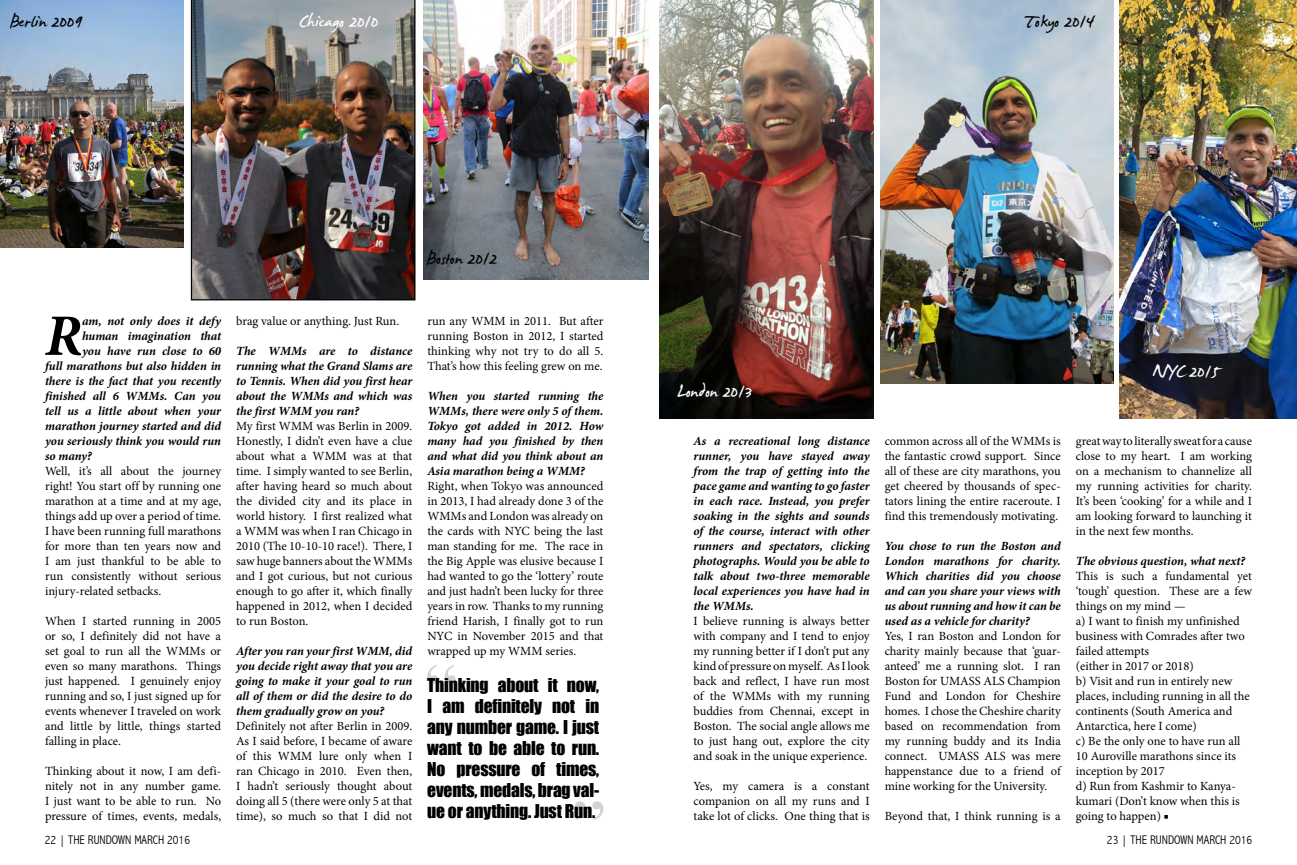
<style>
.page{position:relative;width:1297px;height:865px;background:#fff}
.page>*{position:absolute;margin:0;border:0;box-sizing:border-box;transform-origin:0 0}
.t1{font:italic 700 58.75px "Minion Pro";color:#000}
.t2{font:27.5px "James Fajardo";color:#000}
.t3{font:27.5px "James Fajardo";color:#fff}
.t4{font:17.5px/21px "Impact";letter-spacing:-.01em;color:#000;text-align:justify}
.t5{font:12.5px/15px "Minion Pro";color:#000;text-align:justify}
.t6{font:italic 700 12.5px/15px "Minion Pro";letter-spacing:-.005em;color:#000;text-align:justify}
.t7{font:300 condensed 12.5px "Abadi";color:#000}
</style>
<div class="page">
<img style="left:659px;top:0;width:214px;height:418px">
<img style="left:880px;top:0;width:233px;height:383px">
<img style="left:0;top:0;width:184px;height:247px">
<img style="left:191px;top:0;width:224px;height:300px">
<img style="left:423px;top:0;width:225px;height:279px">
<svg style="left:427px;top:665px;width:28px;height:18px"></svg>
<svg style="left:575px;top:801px;width:28px;height:18px"></svg>
<img style="left:1119px;top:0;width:177px;height:418px">
<h2 class="t2" style="left:10px;top:7px;width:74px">Berlin 2009</h2>
<h2 class="t3" style="left:299px;top:7px;width:81px">Chicago 2010</h2>
<h2 class="t2" style="left:1024px;top:7px;width:72px">Tokyo 2014</h2>
<h2 class="t2" style="left:427px;top:245px;width:72px">Boston 2012</h2>
<h1 class="t1" style="left:45px;top:294px;width:39px">R</h1>
<p class="t6" style="left:82px;top:313px;width:140px">am, not only does it defy</p>
<p class="t6" style="left:82px;top:328px;width:141px">human imagination that</p>
<p class="t6" style="left:82px;top:343px;width:141px">you have run close to 60</p>
<p class="t6" style="left:45px;top:358px;width:178px">full marathons but also hidden in</p>
<p class="t6" style="left:45px;top:373px;width:177px">there is the fact that you recently</p>
<p class="t6" style="left:45px;top:388px;width:177px">finished all 6 WMMs. Can you</p>
<p class="t6" style="left:45px;top:403px;width:177px">tell us a little about when your</p>
<p class="t6" style="left:45px;top:418px;width:178px">marathon journey started and did</p>
<p class="t6" style="left:45px;top:433px;width:178px">you seriously think you would run</p>
<p class="t6" style="left:45px;top:448px;width:48px">so many?</p>
<p class="t5" style="left:45px;top:463px;width:178px">Well, it’s all about the journey right! You start off by running one marathon at a time and at my age, things add up over a period of time.<br>I have been running full marathons for more than ten years now and I am just thankful to be able to run consistently without serious injury-related setbacks.</p>
<p class="t5" style="left:45px;top:613px;width:178px">When I started running in 2005 or so, I definitely did not have a set goal to run all the WMMs or even so many marathons. Things just happened. I genuinely enjoy running and so, I just signed up for events whenever I traveled on work and little by little, things started falling in place.</p>
<p class="t5" style="left:45px;top:763px;width:178px">Thinking about it now, I am defi&shy;nitely not in any number game.<br>I just want to be able to run. No pressure of times, events, medals,</p>
<p class="t5" style="left:236px;top:313px;width:164px">brag value or anything. Just Run.</p>
<p class="t6" style="left:236px;top:343px;width:178px">The WMMs are to distance running what the Grand Slams are to Tennis. When did you first hear about the WMMs and which was the first WMM you ran?</p>
<p class="t5" style="left:236px;top:418px;width:178px">My first WMM was Berlin in 2009.<br>Honestly, I didn’t even have a clue about what a WMM was at that time. I simply wanted to see Berlin, after having heard so much about the divided city and its place in world history. I first realized what a WMM was when I ran Chicago in 2010 (The 10-10-10 race!). There, I saw huge banners about the WMMs and I got curious, but not curious enough to go after it, which finally happened in 2012, when I decided to run Boston.</p>
<p class="t6" style="left:236px;top:643px;width:178px">After you ran your first WMM, did you decide right away that you are going to make it your goal to run all of them or did the desire to do them gradually grow on you?</p>
<p class="t5" style="left:236px;top:718px;width:178px">Definitely not after Berlin in 2009.<br>As I said before, I became of aware of this WMM lure only when I ran Chicago in 2010. Even then, I hadn’t seriously thought about doing all 5 (there were only 5 at that time), so much so that I did not</p>
<p class="t5" style="left:427px;top:313px;width:178px">run any WMM in 2011. But after running Boston in 2012, I started thinking why not try to do all 5.<br>That’s how this feeling grew on me.</p>
<p class="t6" style="left:427px;top:388px;width:178px">When you started running the WMMs, there were only 5 of them.<br>Tokyo got added in 2012. How many had you finished by then and what did you think about an Asia marathon being a WMM?</p>
<p class="t5" style="left:427px;top:478px;width:178px">Right, when Tokyo was announced in 2013, I had already done 3 of the WMMs and London was already on the cards with NYC being the last man standing for me. The race in the Big Apple was elusive because I had wanted to go the ‘lottery’ route and just hadn’t been lucky for three years in row. Thanks to my running friend Harish, I finally got to run NYC in November 2015 and that wrapped up my WMM series.</p>
<h3 class="t4" style="left:427px;top:673px;width:173px">Thinking about it now, I am definitely not in any number game. I just want to be able to run.<br>No pressure of times, events, medals, brag val&shy;ue or anything. Just Run.</h3>
<h2 class="t3" style="left:677px;top:377px;width:76px">London 2013</h2>
<h2 class="t3" style="left:1152px;top:357px;width:69px">NYC 2015</h2>
<p class="t6" style="left:693px;top:433px;width:178px">As a recreational long distance runner, you have stayed away from the trap of getting into the pace game and wanting to go faster in each race. Instead, you prefer soaking in the sights and sounds of the course, interact with other runners and spectators, clicking photographs. Would you be able to talk about two-three memorable local experiences you have had in the WMMs.</p>
<p class="t5" style="left:693px;top:613px;width:178px">I believe running is always better with company and I tend to enjoy my running better if I don’t put any kind of pressure on myself. As I look back and reflect, I have run most of the WMMs with my running buddies from Chennai, except in Boston. The social angle allows me to just hang out, explore the city and soak in the unique experience.</p>
<p class="t5" style="left:693px;top:778px;width:177px">Yes, my camera is a constant companion on all my runs and I take lot of clicks. One thing that is</p>
<p class="t5" style="left:884px;top:433px;width:178px">common across all of the WMMs is the fantastic crowd support. Since all of these are city marathons, you get cheered by thousands of spec&shy;tators lining the entire raceroute. I find this tremendously motivating.</p>
<p class="t6" style="left:884px;top:538px;width:178px">You chose to run the Boston and London marathons for charity.<br>Which charities did you choose and can you share your views with us about running and how it can be used as a vehicle for charity?</p>
<p class="t5" style="left:884px;top:628px;width:178px">Yes, I ran Boston and London for charity mainly because that ‘guar&shy;anteed’ me a running slot. I ran Boston for UMASS ALS Champion Fund and London for Cheshire homes. I chose the Cheshire charity based on recommendation from my running buddy and its India connect. UMASS ALS was mere happenstance due to a friend of mine working for the University.</p>
<p class="t5" style="left:884px;top:808px;width:177px">Beyond that, I think running is a</p>
<p class="t5" style="left:1075px;top:433px;width:178px">great way to literally sweat for a cause close to my heart. I am working on a mechanism to channelize all my running activities for charity.<br>It’s been ‘cooking’ for a while and I am looking forward to launching it in the next few months.</p>
<p class="t6" style="left:1075px;top:553px;width:171px">The obvious question, what next?</p>
<p class="t5" style="left:1075px;top:568px;width:178px;text-align:left">This is such a fundamental yet ‘tough’ question. These are a few things on my mind —<br>a) I want to finish my unfinished business with Comrades after two failed attempts<br>(either in 2017 or 2018)<br>b) Visit and run in entirely new places, including running in all the continents (South America and<br>Antarctica, here I come)<br>c) Be the only one to have run all<br>10 Auroville marathons since its inception by 2017<br>d) Run from Kashmir to Kanya&shy;kumari (Don’t know when this is going to happen) ■</p>
<p class="t7" style="left:45px;top:831px;width:147px">22 | THE RUNDOWN MARCH 2016</p>
<p class="t7" style="left:1106px;top:831px;width:147px">23 | THE RUNDOWN MARCH 2016</p>
</div>
